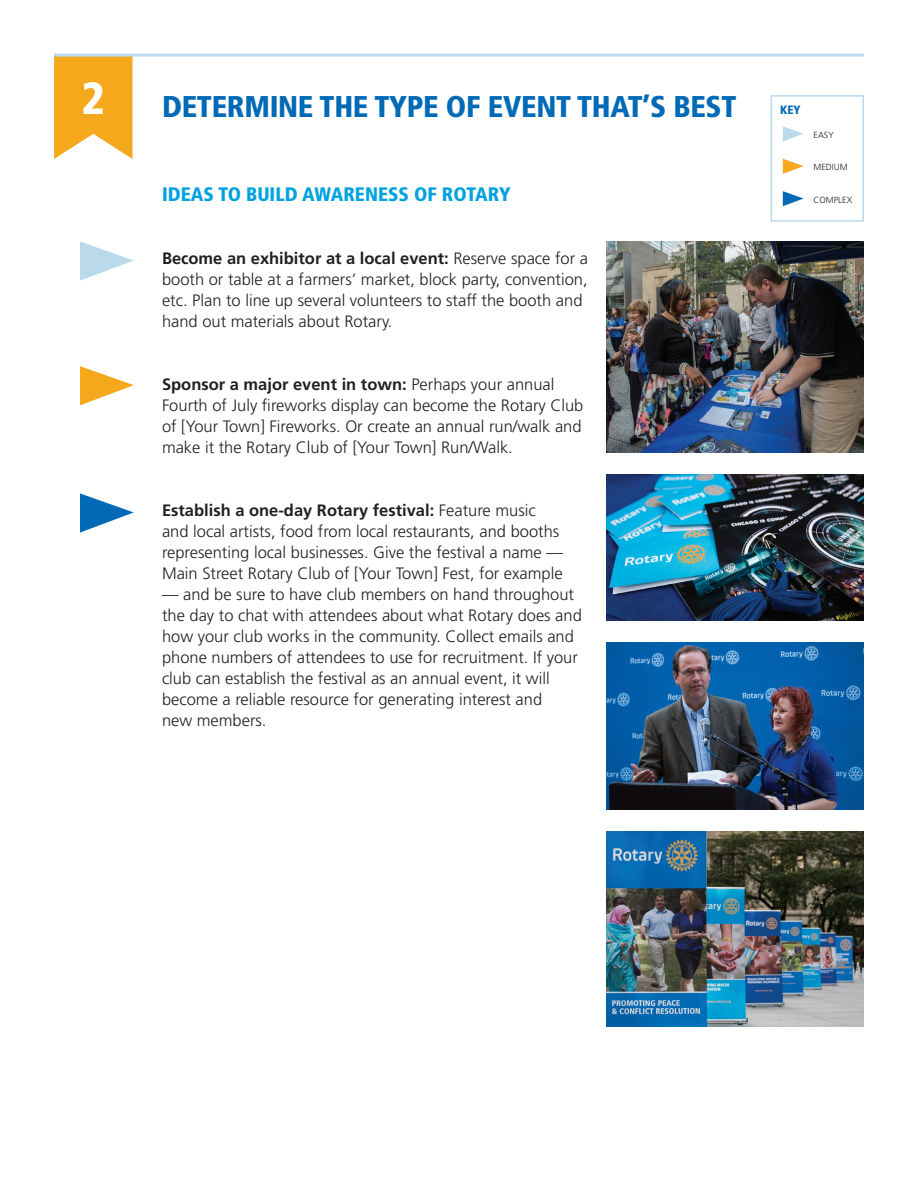
<style>
.page{position:relative;width:918px;height:1188px;background:#fff}
.page>*{position:absolute;margin:0;border:0;box-sizing:border-box;transform-origin:0 0}
.t1{font:900 condensed 45px "Frutiger LT Std";color:#fff}
.t2{font:900 condensed 30px "Frutiger LT Std";letter-spacing:-.01em;color:#016ab6}
.t3{font:900 condensed 19.5px "Frutiger LT Std";color:#00a2e0}
.t4{font:300 16.5px/21px "Frutiger LT Std";color:#231f20}
.t5{font:900 condensed 12px "Frutiger LT Std";color:#016ab6}
.t6{font:300 8.85px "Frutiger LT Std";color:#231f20}
.s1{font-weight:700}
</style>
<div class="page">
<svg style="left:54px;top:57px;width:79px;height:102px;background:#f6b339"></svg>
<hr style="left:54px;top:54px;width:810px;height:3px;background:#badaec">
<img style="left:606px;top:642px;width:258px;height:168px">
<svg style="left:80px;top:241px;width:54px;height:40px"></svg>
<svg style="left:80px;top:366px;width:54px;height:39px"></svg>
<svg style="left:80px;top:493px;width:54px;height:40px"></svg>
<img style="left:606px;top:831px;width:258px;height:196px">
<img style="left:606px;top:474px;width:258px;height:147px">
<img style="left:606px;top:241px;width:258px;height:212px">
<div style="left:771px;top:95px;width:93px;height:127px;border:2px solid #badaec"></div>
<svg style="left:783px;top:126px;width:20px;height:15px"></svg>
<svg style="left:783px;top:159px;width:21px;height:15px"></svg>
<svg style="left:783px;top:191px;width:21px;height:15px"></svg>
<h1 class="t1" style="left:82px;top:72px;width:25px">2</h1>
<h2 class="t2" style="left:162px;top:89px;width:576px">DETERMINE THE TYPE OF EVENT THAT’S BEST</h2>
<p class="t3" style="left:162px;top:182px;width:350px">IDEAS TO BUILD AWARENESS OF ROTARY</p>
<p class="t4" style="left:162px;top:248px;width:428px"><span class="s1">Become an exhibitor at a local event:</span> Reserve space for a booth or table at a farmers’ market, block party, convention, etc. Plan to line up several volunteers to staff the booth and hand out materials about Rotary.</p>
<p class="t4" style="left:162px;top:374px;width:423px"><span class="s1">Sponsor a major event in town:</span> Perhaps your annual Fourth of July fireworks display can become the Rotary Club of [Your Town] Fireworks. Or create an annual run/walk and make it the Rotary Club of [Your Town] Run/Walk.</p>
<p class="t4" style="left:162px;top:500px;width:402px"><span class="s1">Establish a one-day Rotary festival:</span> Feature music and local artists, food from local restaurants, and booths representing local businesses. Give the festival a name — Main Street Rotary Club of [Your Town] Fest, for example</p>
<p class="t4" style="left:162px;top:584px;width:421px">— and be sure to have club members on hand throughout the day to chat with attendees about what Rotary does and how your club works in the community. Collect emails and phone numbers of attendees to use for recruitment. If your club can establish the festival as an annual event, it will become a reliable resource for generating interest and<br>new members.</p>
<p class="t5" style="left:780px;top:103px;width:22px">KEY</p>
<p class="t6" style="left:814px;top:130px;width:22px">EASY</p>
<p class="t6" style="left:814px;top:162px;width:36px">MEDIUM</p>
<p class="t6" style="left:814px;top:195px;width:40px">COMPLEX</p>
</div>
